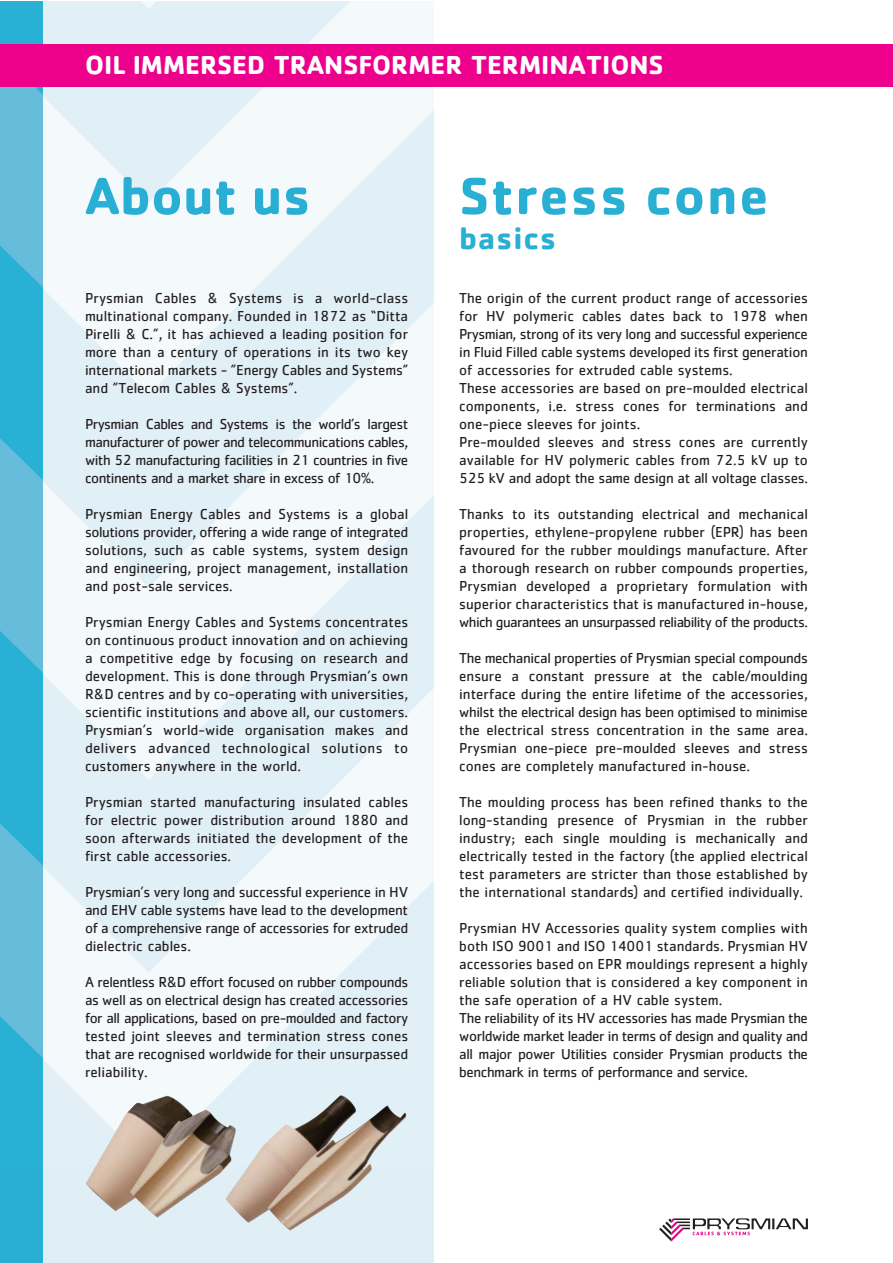
<style>
.page{position:relative;width:893px;height:1263px;background:#fff}
.page>*{position:absolute;margin:0;border:0;box-sizing:border-box;transform-origin:0 0}
.t1{font:700 54px "Cachet";letter-spacing:.025em;color:#2aafd4}
.t2{font:700 31.5px "Cachet";letter-spacing:.025em;color:#2aafd4}
.t3{font:700 27px "Cachet";color:#fff}
.t4{font:15px/18px "Cachet";color:#231f20;text-align:justify}
</style>
<div class="page">
<div style="left:0;top:1px;width:434px;height:1262px;background:#e0eef5"></div>
<img style="left:43px;top:1px;width:391px;height:1108px">
<div style="left:0;top:1px;width:43px;height:1262px;background:#2aafd4"></div>
<img style="left:0;top:86px;width:43px;height:972px">
<div style="left:0;top:44px;width:893px;height:42px;background:#ec008c"></div>
<svg style="left:659px;top:1218px;width:149px;height:23px"></svg>
<img style="left:86px;top:1095px;width:112px;height:117px">
<img style="left:130px;top:1109px;width:95px;height:109px">
<img style="left:225px;top:1093px;width:133px;height:130px">
<img style="left:268px;top:1105px;width:139px;height:126px">
<h3 class="t3" style="left:85px;top:56px;width:580px">OIL IMMERSED TRANSFORMER TERMINATIONS</h3>
<h1 class="t1" style="left:85px;top:178px;width:227px">About us</h1>
<h1 class="t1" style="left:459px;top:178px;width:311px">Stress cone</h1>
<h2 class="t2" style="left:459px;top:228px;width:99px">basics</h2>
<p class="t4" style="left:85px;top:291px;width:325px">Prysmian Cables &amp; Systems is a world-class multinational company. Founded in 1872 as “Ditta Pirelli &amp; C.”, it has achieved a leading position for more than a century of operations in its two key international markets - ”Energy Cables and Systems” and ”Telecom Cables &amp; Systems”.</p>
<p class="t4" style="left:85px;top:417px;width:325px">Prysmian Cables and Systems is the world’s largest manufacturer of power and telecommunications cables, with 52 manufacturing facilities in 21 countries in five continents and a market share in excess of 10%.</p>
<p class="t4" style="left:85px;top:507px;width:325px">Prysmian Energy Cables and Systems is a global solutions provider, offering a wide range of integrated solutions, such as cable systems, system design and engineering, project management, installation and post-sale services.</p>
<p class="t4" style="left:85px;top:615px;width:325px">Prysmian Energy Cables and Systems concentrates on continuous product innovation and on achieving a competitive edge by focusing on research and development. This is done through Prysmian’s own R&amp;D centres and by co-operating with universities, scientific institutions and above all, our customers.<br>Prysmian’s world-wide organisation makes and delivers advanced technological solutions to customers anywhere in the world.</p>
<p class="t4" style="left:85px;top:795px;width:325px">Prysmian started manufacturing insulated cables for electric power distribution around 1880 and soon afterwards initiated the development of the first cable accessories.</p>
<p class="t4" style="left:85px;top:885px;width:325px">Prysmian’s very long and successful experience in HV and EHV cable systems have lead to the development of a comprehensive range of accessories for extruded dielectric cables.</p>
<p class="t4" style="left:85px;top:975px;width:325px">A relentless R&amp;D effort focused on rubber compounds as well as on electrical design has created accessories for all applications, based on pre-moulded and factory tested joint sleeves and termination stress cones that are recognised worldwide for their unsurpassed reliability.</p>
<p class="t4" style="left:459px;top:291px;width:350px;text-align:left">The origin of the current product range of accessories for HV polymeric cables dates back to 1978 when Prysmian, strong of its very long and successful experience in Fluid Filled cable systems developed its first generation of accessories for extruded cable systems.<br>These accessories are based on pre-moulded electrical components, i.e. stress cones for terminations and one-piece sleeves for joints.<br>Pre-moulded sleeves and stress cones are currently available for HV polymeric cables from 72.5 kV up to 525 kV and adopt the same design at all voltage classes.</p>
<p class="t4" style="left:459px;top:507px;width:350px">Thanks to its outstanding electrical and mechanical properties, ethylene-propylene rubber (EPR) has been favoured for the rubber mouldings manufacture. After a thorough research on rubber compounds properties, Prysmian developed a proprietary formulation with superior characteristics that is manufactured in-house, which guarantees an unsurpassed reliability of the products.</p>
<p class="t4" style="left:459px;top:651px;width:350px">The mechanical properties of Prysmian special compounds ensure a constant pressure at the cable/moulding interface during the entire lifetime of the accessories, whilst the electrical design has been optimised to minimise the electrical stress concentration in the same area.<br>Prysmian one-piece pre-moulded sleeves and stress cones are completely manufactured in-house.</p>
<p class="t4" style="left:459px;top:795px;width:350px">The moulding process has been refined thanks to the long-standing presence of Prysmian in the rubber industry; each single moulding is mechanically and electrically tested in the factory (the applied electrical test parameters are stricter than those established by the international standards) and certified individually.</p>
<p class="t4" style="left:459px;top:921px;width:350px;text-align:left">Prysmian HV Accessories quality system complies with both ISO 9001 and ISO 14001 standards. Prysmian HV accessories based on EPR mouldings represent a highly reliable solution that is considered a key component in the safe operation of a HV cable system.<br>The reliability of its HV accessories has made Prysmian the worldwide market leader in terms of design and quality and all major power Utilities consider Prysmian products the benchmark in terms of performance and service.</p>
</div>
